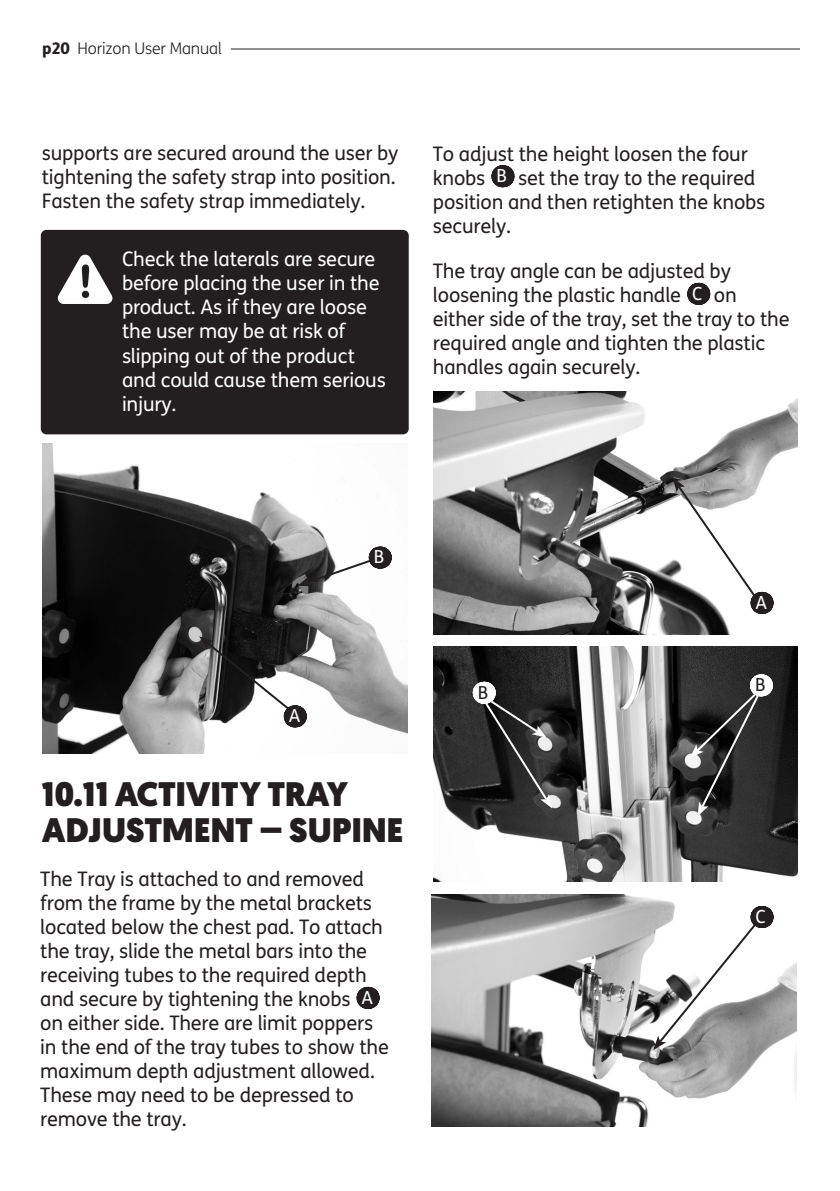
<style>
.page{position:relative;width:840px;height:1191px;background:#fff}
.page>*{position:absolute;margin:0;border:0;box-sizing:border-box;transform-origin:0 0}
.t1{font:900 34px "Geomanist";letter-spacing:-.01em;color:#231f20}
.t2{font:20px/24px "FS Me";letter-spacing:-.01em;color:#231f20}
.t3{font:20px/24px "FS Me";letter-spacing:-.01em;color:#fff}
.DOT_BLACK{font:18px "FS Me";color:#fff}
.DOT_WHITE{font:18px "FS Me";color:#231f20}
.t4{font:300 16px "FS Me";letter-spacing:-.01em;color:#231f20}
.s1{font-weight:800}
</style>
<div class="page">
<hr style="left:231px;top:49px;width:568px;height:1px;background:#231f20">
<img style="left:43px;top:443px;width:364px;height:310px">
<img style="left:433px;top:646px;width:364px;height:235px">
<img style="left:433px;top:392px;width:364px;height:243px">
<img style="left:431px;top:894px;width:365px;height:232px">
<svg style="left:367px;top:987px;width:1px;height:22px"></svg>
<div style="left:41px;top:230px;width:367px;height:204px;background:#231f20;border-radius:6px"></div>
<svg style="left:57px;top:255px;width:56px;height:49px"></svg>
<svg style="left:502px;top:165px;width:1px;height:22px"></svg>
<svg style="left:697px;top:283px;width:2px;height:22px"></svg>
<svg style="left:297px;top:546px;width:86px;height:40px"></svg>
<svg style="left:199px;top:636px;width:99px;height:91px"></svg>
<svg style="left:672px;top:478px;width:90px;height:136px"></svg>
<svg style="left:473px;top:682px;width:79px;height:126px;background:#3d3d3d"></svg>
<svg style="left:689px;top:674px;width:79px;height:142px;background:#3d3d3d"></svg>
<svg style="left:653px;top:906px;width:109px;height:144px"></svg>
<p class="t4" style="left:42px;top:37px;width:181px"><span class="s1">p20</span> Horizon User Manual</p>
<p class="t2" style="left:42px;top:141px;width:358px">supports are secured around the user by tightening the safety strap into position.<br>Fasten the safety strap immediately.</p>
<p class="t3" style="left:122px;top:247px;width:265px">Check the laterals are secure before placing the user in the product. As if they are loose the user may be at risk of slipping out of the product and could cause them serious injury.</p>
<p class="t2" style="left:432px;top:141px;width:316px">To adjust the height loosen the four knobs</p>
<p class="DOT_BLACK" style="left:496px;top:163px;width:12px">B</p>
<p class="t2" style="left:432px;top:165px;width:334px;text-indent:85px">set the tray to the required position and then retighten the knobs securely.</p>
<p class="t2" style="left:432px;top:259px;width:299px">The tray angle can be adjusted by</p>
<p class="t2" style="left:432px;top:283px;width:250px">loosening the plastic handle</p>
<p class="DOT_BLACK" style="left:692px;top:281px;width:12px">C</p>
<p class="t2" style="left:432px;top:283px;width:358px;text-indent:281px">on either side of the tray, set the tray to the required angle and tighten the plastic handles again securely.</p>
<p class="DOT_BLACK" style="left:289px;top:703px;width:13px">A</p>
<p class="DOT_BLACK" style="left:373px;top:545px;width:12px">B</p>
<p class="t1" style="left:42px;top:771px;width:308px">10.11 ACTIVITY TRAY</p>
<p class="t1" style="left:42px;top:807px;width:363px">ADJUSTMENT – SUPINE</p>
<p class="t2" style="left:40px;top:867px;width:344px">The Tray is attached to and removed from the frame by the metal brackets located below the chest pad. To attach the tray, slide the metal bars into the receiving tubes to the required depth and secure by tightening the knobs</p>
<p class="DOT_BLACK" style="left:361px;top:985px;width:13px">A</p>
<p class="t2" style="left:40px;top:1011px;width:350px">on either side. There are limit poppers in the end of the tray tubes to show the maximum depth adjustment allowed.<br>These may need to be depressed to</p>
<p class="t2" style="left:40px;top:1107px;width:148px">remove the tray.</p>
<p class="DOT_WHITE" style="left:477px;top:680px;width:12px">B</p>
<p class="DOT_BLACK" style="left:755px;top:590px;width:13px">A</p>
<p class="DOT_WHITE" style="left:754px;top:672px;width:12px">B</p>
<p class="DOT_BLACK" style="left:755px;top:904px;width:12px">C</p>
</div>
